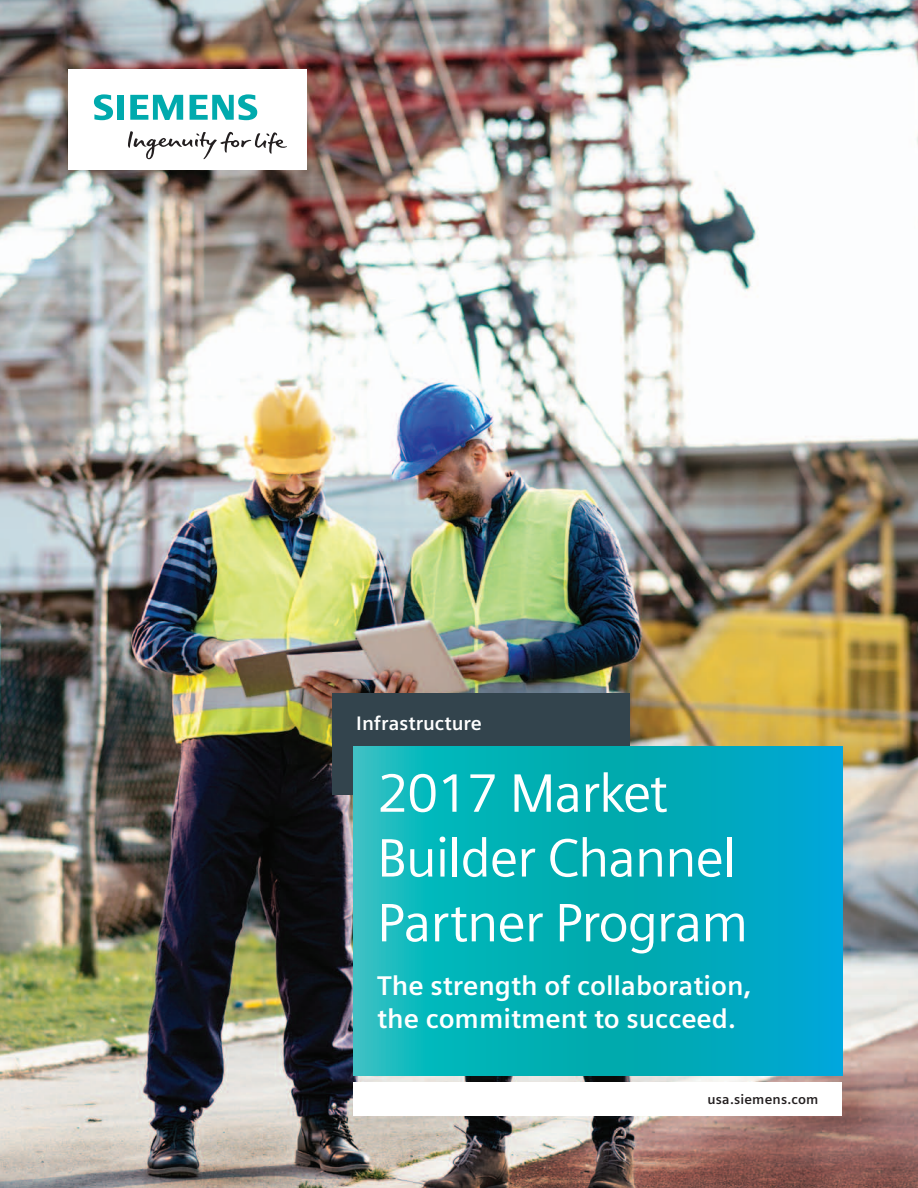
<style>
.page{position:relative;width:918px;height:1188px;background:#fff}
.page>*{position:absolute;margin:0;border:0;box-sizing:border-box;transform-origin:0 0}
.t1{font:54px/64.8px "Siemens Sans";letter-spacing:-.02em;color:#fff}
.t2{font:700 27px/32.4px "Siemens Sans";color:#fff}
.t3{font:700 19.5px "Siemens Sans";color:#fff}
.t4{font:700 13.5px "Siemens Sans";letter-spacing:.015em;color:#231f20}
</style>
<div class="page">
<img style="left:0;top:0;width:918px;height:1188px">
<div style="left:333px;top:693px;width:297px;height:102px;background:#33444d"></div>
<div style="left:69px;top:69px;width:238px;height:101px;background:#fff"></div>
<svg style="left:128px;top:131px;width:159px;height:28px"></svg>
<svg style="left:94px;top:94px;width:30px;height:26px"></svg>
<svg style="left:130px;top:95px;width:53px;height:25px"></svg>
<svg style="left:190px;top:94px;width:67px;height:26px"></svg>
<div style="left:353px;top:1083px;width:489px;height:33px;background:#fff"></div>
<svg style="left:353px;top:746px;width:489px;height:330px;background:#05aebc"></svg>
<p class="t3" style="left:356px;top:713px;width:127px">Infrastructure</p>
<h1 class="t1" style="left:377px;top:761px;width:373px">2017 Market<br>Builder Channel<br>Partner Program</h1>
<p class="t2" style="left:377px;top:970px;width:376px">The strength of collaboration, the commitment to succeed.</p>
<p class="t4" style="left:708px;top:1092px;width:112px">usa.siemens.com</p>
</div>
